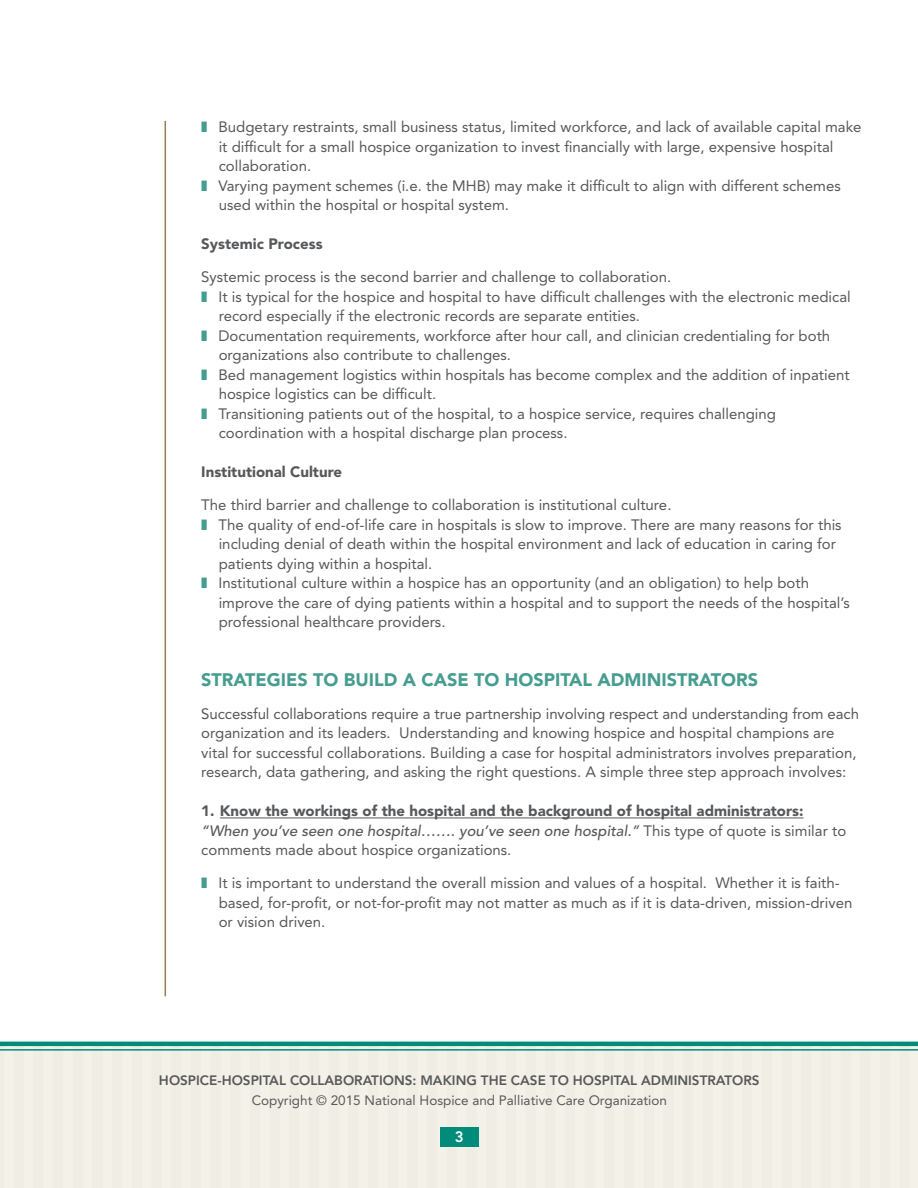
<style>
.page{position:relative;width:918px;height:1188px;background:#fff}
.page>*{position:absolute;margin:0;border:0;box-sizing:border-box;transform-origin:0 0}
.t1{font:900 18px "Avenir LT Pro";color:#469d8f}
.t2{font:15px/19.5px "Avenir LT Pro";color:#57585a}
.t3{font:900 15px/19.5px "Avenir LT Pro";color:#57585a}
.t4{font:800 15px "Avenir";color:#fff}
.t5{font:800 13.5px "Avenir";color:#57585a}
.t6{font:13.5px "Avenir";color:#57585a}
.s1{font-weight:500;font-style:italic}
.s2{font-weight:400}
</style>
<div class="page">
<div style="left:0;top:1046px;width:918px;height:142px;background:#f0eee5"></div>
<hr style="left:0;top:1042px;width:918px;height:4px;background:#008b7b">
<hr style="left:0;top:1049px;width:918px;height:2px;background:#008b7b">
<div style="left:440px;top:1127px;width:39px;height:20px;background:#008b7b"></div>
<hr style="left:165px;top:121px;width:1px;height:875px;background:#977f53">
<hr style="left:220px;top:818px;width:584px;height:1px;background:#57585a">
<p class="t2" style="left:219px;top:119px;width:645px">Budgetary restraints, small business status, limited workforce, and lack of available capital make it difficult for a small hospice organization to invest financially with large, expensive hospital collaboration.<br>Varying payment schemes (i.e. the MHB) may make it difficult to align with different schemes used within the hospital or hospital system.</p>
<p class="t3" style="left:201px;top:236px;width:123px">Systemic Process</p>
<p class="t2" style="left:219px;top:269px;width:634px;text-indent:-17px">Systemic process is the second barrier and challenge to collaboration.<br>It is typical for the hospice and hospital to have difficult challenges with the electronic medical record especially if the electronic records are separate entities.<br>Documentation requirements, workforce after hour call, and clinician credentialing for both organizations also contribute to challenges.<br>Bed management logistics within hospitals has become complex and the addition of inpatient hospice logistics can be difficult.<br>Transitioning patients out of the hospital, to a hospice service, requires challenging coordination with a hospital discharge plan process.</p>
<p class="t3" style="left:201px;top:464px;width:142px">Institutional Culture</p>
<p class="t2" style="left:219px;top:497px;width:633px;text-indent:-17px">The third barrier and challenge to collaboration is institutional culture.<br>The quality of end-of-life care in hospitals is slow to improve. There are many reasons for this including denial of death within the hospital environment and lack of education in caring for patients dying within a hospital.<br>Institutional culture within a hospice has an opportunity (and an obligation) to help both improve the care of dying patients within a hospital and to support the needs of the hospital’s professional healthcare providers.</p>
<p class="t1" style="left:201px;top:673px;width:558px">STRATEGIES TO BUILD A CASE TO HOSPITAL ADMINISTRATORS</p>
<p class="t2" style="left:201px;top:705px;width:659px">Successful collaborations require a true partnership involving respect and understanding from each organization and its leaders. Understanding and knowing hospice and hospital champions are vital for successful collaborations. Building a case for hospital administrators involves preparation, research, data gathering, and asking the right questions. A simple three step approach involves:</p>
<p class="t3" style="left:201px;top:803px;width:647px">1. Know the workings of the hospital and the background of hospital administrators: <span class="s1">“When you’ve seen one hospital……. you’ve seen one hospital.”</span> <span class="s2">This type of quote is similar to comments made about hospice organizations.</span></p>
<p class="t2" style="left:219px;top:875px;width:635px">It is important to understand the overall mission and values of a hospital. Whether it is faith&shy;based, for-profit, or not-for-profit may not matter as much as if it is data-driven, mission-driven or vision driven.</p>
<p class="t5" style="left:159px;top:1070px;width:602px">HOSPICE-HOSPITAL COLLABORATIONS: MAKING THE CASE TO HOSPITAL ADMINISTRATORS</p>
<p class="t6" style="left:252px;top:1089px;width:417px">Copyright © 2015 National Hospice and Palliative Care Organization</p>
<p class="t4" style="left:455px;top:1125px;width:10px">3</p>
</div>
